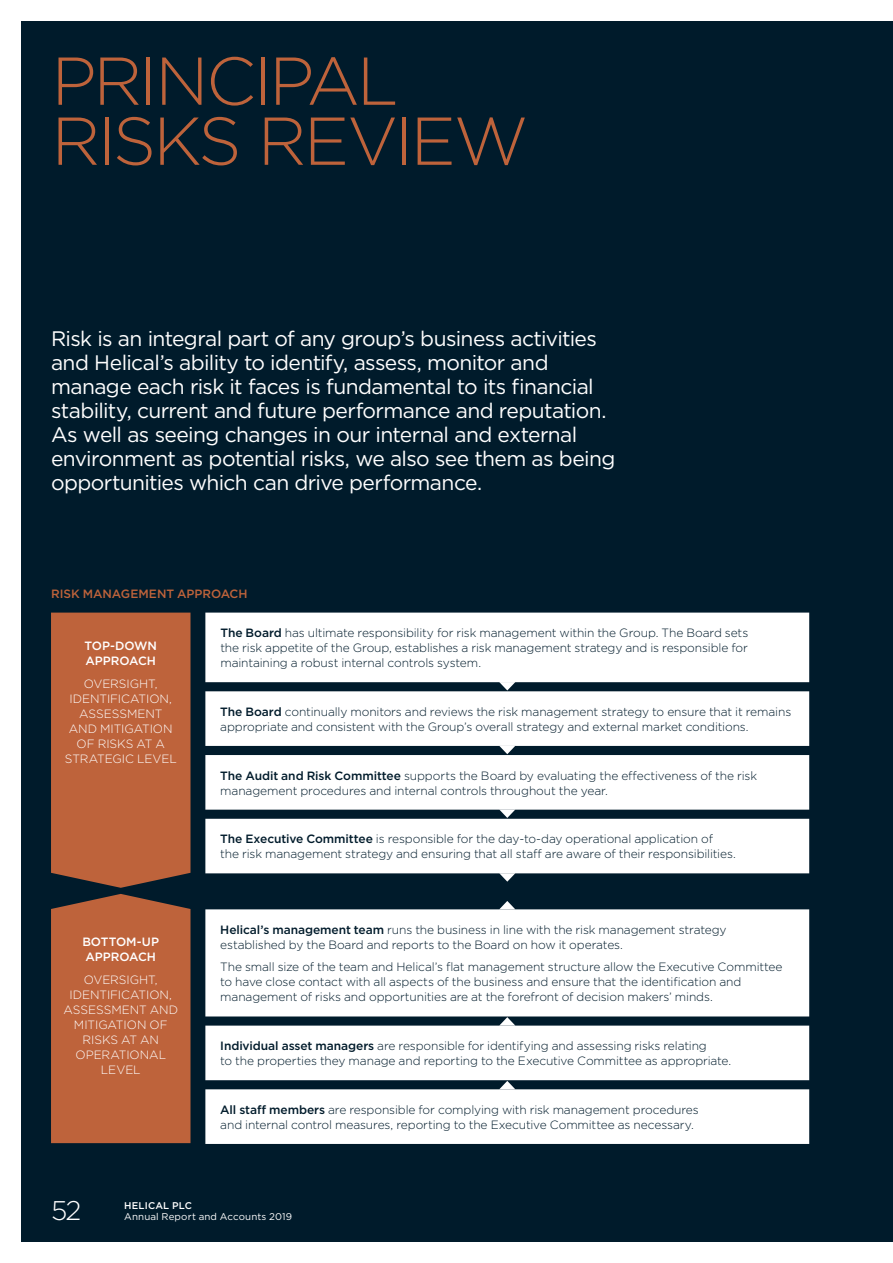
<style>
.page{position:relative;width:893px;height:1263px;background:#fff}
.page>*{position:absolute;margin:0;border:0;box-sizing:border-box;transform-origin:0 0}
.t1{font:300 67.5px/60px "Gotham";letter-spacing:-.045em;color:#be633b}
.t2{font:300 27px "Gotham";color:#fff}
.t3{font:21px/24px "Gotham";letter-spacing:-.03em;color:#fff}
.t4{font:300 12px/15px "Gotham";letter-spacing:-.01em;color:#001b2b}
.t5{font:300 12px/15px "Gotham";letter-spacing:-.005em;color:#fff;text-align:center}
.t6{font:500 12px/15px "Gotham";letter-spacing:-.005em;color:#fff}
.t7{font:500 12px "Gotham";letter-spacing:-.005em;color:#be633b}
.t8{font:9.75px "Gotham";letter-spacing:.015em;color:#fff}
.t9{font:500 9.75px "Gotham";letter-spacing:.02em;color:#fff}
.s1{font-weight:500}
</style>
<div class="page">
<div style="left:21px;top:21px;width:872px;height:1221px;background:#001b2b"></div>
<div style="left:51px;top:613px;width:139px;height:275px;background:#be633b"></div>
<div style="left:51px;top:894px;width:139px;height:249px;background:#be633b"></div>
<svg style="left:205px;top:613px;width:604px;height:531px;background:#d8dcde"></svg>
<svg style="left:499px;top:682px;width:16px;height:8px"></svg>
<svg style="left:499px;top:746px;width:16px;height:8px"></svg>
<svg style="left:499px;top:809px;width:16px;height:9px"></svg>
<svg style="left:499px;top:873px;width:16px;height:9px"></svg>
<svg style="left:499px;top:901px;width:16px;height:8px"></svg>
<svg style="left:499px;top:1017px;width:16px;height:8px"></svg>
<svg style="left:499px;top:1081px;width:16px;height:8px"></svg>
<h1 class="t1" style="left:51px;top:49px;width:478px">PRINCIPAL<br>RISKS REVIEW</h1>
<p class="t3" style="left:51px;top:326px;width:566px">Risk is an integral part of any group’s business activities and Helical’s ability to identify, assess, monitor and manage each risk it faces is fundamental to its financial stability, current and future performance and reputation.<br>As well as seeing changes in our internal and external environment as potential risks, we also see them as being opportunities which can drive performance.</p>
<p class="t7" style="left:51px;top:585px;width:198px">RISK MANAGEMENT APPROACH</p>
<p class="t4" style="left:220px;top:625px;width:529px;text-align:justify"><span class="s1">The Board</span> has ultimate responsibility for risk management within the Group. The Board sets the risk appetite of the Group, establishes a risk management strategy and is responsible for maintaining a robust internal controls system.</p>
<p class="t4" style="left:220px;top:704px;width:572px"><span class="s1">The Board</span> continually monitors and reviews the risk management strategy to ensure that it remains appropriate and consistent with the Group’s overall strategy and external market conditions.</p>
<p class="t4" style="left:220px;top:767px;width:538px"><span class="s1">The Audit and Risk Committee</span> supports the Board by evaluating the effectiveness of the risk management procedures and internal controls throughout the year.</p>
<p class="t4" style="left:220px;top:831px;width:517px"><span class="s1">The Executive Committee</span> is responsible for the day-to-day operational application of<br>the risk management strategy and ensuring that all staff are aware of their responsibilities.</p>
<p class="t6" style="left:84px;top:638px;width:74px">TOP-DOWN<br>APPROACH</p>
<p class="t5" style="left:65px;top:675px;width:114px">OVERSIGHT,<br>IDENTIFICATION,<br>ASSESSMENT<br>AND MITIGATION<br>OF RISKS AT A<br>STRATEGIC LEVEL</p>
<p class="t6" style="left:82px;top:934px;width:78px">BOTTOM-UP<br>APPROACH</p>
<p class="t5" style="left:63px;top:972px;width:116px">OVERSIGHT,<br>IDENTIFICATION,<br>ASSESSMENT AND<br>MITIGATION OF<br>RISKS AT AN<br>OPERATIONAL<br>LEVEL</p>
<p class="t4" style="left:220px;top:922px;width:508px"><span class="s1">Helical’s management team</span> runs the business in line with the risk management strategy established by the Board and reports to the Board on how it operates.</p>
<p class="t4" style="left:220px;top:959px;width:564px">The small size of the team and Helical’s flat management structure allow the Executive Committee to have close contact with all aspects of the business and ensure that the identification and management of risks and opportunities are at the forefront of decision makers’ minds.</p>
<p class="t4" style="left:220px;top:1038px;width:513px"><span class="s1">Individual asset managers</span> are responsible for identifying and assessing risks relating<br>to the properties they manage and reporting to the Executive Committee as appropriate.</p>
<p class="t4" style="left:220px;top:1102px;width:480px"><span class="s1">All staff members</span> are responsible for complying with risk management procedures and internal control measures, reporting to the Executive Committee as necessary.</p>
<h2 class="t2" style="left:51px;top:1193px;width:32px">52</h2>
<p class="t9" style="left:124px;top:1199px;width:69px">HELICAL PLC</p>
<p class="t8" style="left:124px;top:1210px;width:170px">Annual Report and Accounts 2019</p>
</div>
